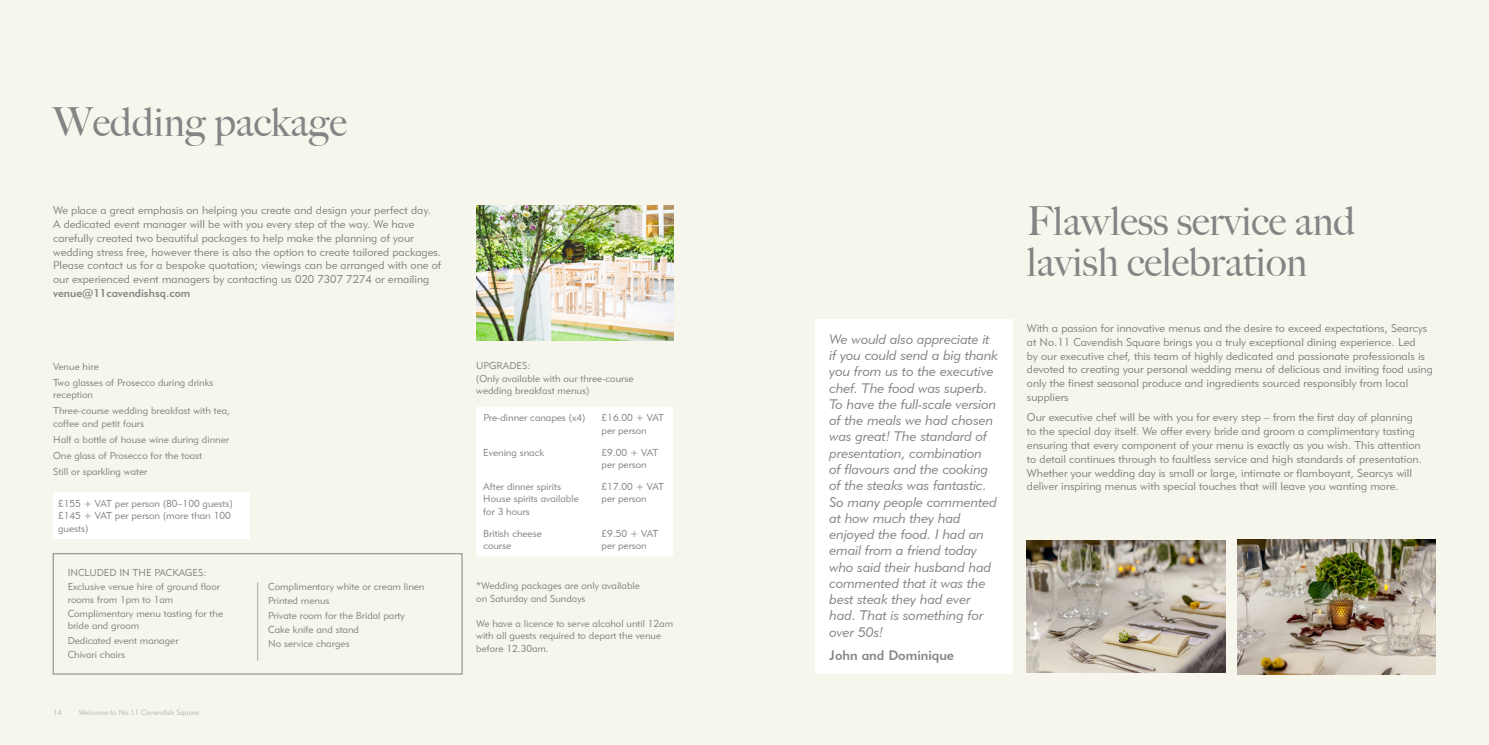
<style>
.page{position:relative;width:1489px;height:745px;background:#fff}
.page>*{position:absolute;margin:0;border:0;box-sizing:border-box;transform-origin:0 0}
.RS-body{font:500 40px/41.2px "Big Caslon";color:#858383}
.quote_2{font:13.75px/16.2px "Geometric 415 BT Lite Italic A";color:#858383}
.quote_2-2{font:13.75px "Geometric 415 BT Medium A";color:#858383}
.body{font:11.25px/13.8px "Geometric 415 BT Lite A";color:#858383}
.RS-body-2{font:11.25px/13.8px "Geometric 415 BT Lite A";color:#858383}
.RS-body-3{font:10px/12.5px "Geometric 415 BT Lite A";color:#858383}
.RS-capacity{font:10px "Geometric 415 BT Lite A";color:#858383}
.t1{font:7.5px "Geometric 415 BT Lite A";color:#b8b5b5}
.s1{font-family:"Geometric 415 BT Medium A"}
</style>
<div class="page">
<div style="left:0;top:0;width:744px;height:744px;background:#f6f6ed"></div>
<div style="left:744px;top:0;width:744px;height:744px;background:#f6f6ed"></div>
<div style="left:53px;top:492px;width:196px;height:46px;background:#fff"></div>
<div style="left:476px;top:407px;width:197px;height:148px;background:#fff"></div>
<hr style="left:476px;top:440px;width:118px;height:1px;background:#fcfdfa">
<hr style="left:594px;top:440px;width:79px;height:1px;background:#fcfdfa">
<hr style="left:476px;top:474px;width:118px;height:1px;background:#fcfdfa">
<hr style="left:594px;top:474px;width:79px;height:1px;background:#fcfdfa">
<hr style="left:476px;top:521px;width:118px;height:1px;background:#fcfdfa">
<hr style="left:594px;top:521px;width:79px;height:1px;background:#fcfdfa">
<hr style="left:476px;top:555px;width:118px;height:1px;background:#fcfdfa">
<hr style="left:594px;top:555px;width:79px;height:1px;background:#fcfdfa">
<img style="left:1026px;top:540px;width:198px;height:132px">
<img style="left:1237px;top:539px;width:198px;height:134px">
<div style="left:815px;top:319px;width:197px;height:354px;background:#fff"></div>
<img style="left:476px;top:206px;width:197px;height:134px">
<hr style="left:257px;top:582px;width:1px;height:78px;background:#b8b5b5">
<div style="left:53px;top:553px;width:409px;height:121px;border:1px solid #858383"></div>
<p class="RS-body" style="left:53px;top:101px;width:295px">Wedding package</p>
<p class="RS-body-2" style="left:53px;top:203px;width:389px">We place a great emphasis on helping you create and design your perfect day.<br>A dedicated event manager will be with you every step of the way. We have carefully created two beautiful packages to help make the planning of your wedding stress free, however there is also the option to create tailored packages.<br>Please contact us for a bespoke quotation; viewings can be arranged with one of our experienced event managers by contacting us 020 7307 7274 or emailing <span class="s1">venue@11cavendishsq.com</span></p>
<p class="RS-body-3" style="left:53px;top:357px;width:162px;line-height:16px">Venue hire<br>Two glasses of Prosecco during drinks</p>
<p class="RS-body-3" style="left:53px;top:386px;width:178px;line-height:16px">reception<br>Three-course wedding breakfast with tea,</p>
<p class="RS-body-3" style="left:53px;top:415px;width:177px;line-height:16px">coffee and petit fours<br>Half a bottle of house wine during dinner<br>One glass of Prosecco for the toast<br>Still or sparkling water</p>
<p class="RS-body-3" style="left:58px;top:496px;width:176px">£155 + VAT per person (80–100 guests)</p>
<p class="RS-body-3" style="left:58px;top:509px;width:174px">£145 + VAT per person (more than 100 guests)</p>
<p class="RS-capacity" style="left:68px;top:566px;width:140px">INCLUDED IN THE PACKAGES:</p>
<p class="RS-body-3" style="left:68px;top:580px;width:154px">Exclusive venue hire of ground floor rooms from 1pm to 1am</p>
<p class="RS-body-3" style="left:68px;top:606px;width:157px">Complimentary menu tasting for the bride and groom</p>
<p class="RS-body-3" style="left:68px;top:633px;width:112px">Dedicated event manager</p>
<p class="RS-body-3" style="left:68px;top:647px;width:59px">Chivari chairs</p>
<p class="t1" style="left:53px;top:707px;width:10px">14</p>
<p class="t1" style="left:79px;top:707px;width:122px">Welcome to No.11 Cavendish Square</p>
<p class="RS-body-3" style="left:268px;top:580px;width:158px">Complimentary white or cream linen</p>
<p class="RS-body-3" style="left:268px;top:594px;width:63px">Printed menus</p>
<p class="RS-body-3" style="left:268px;top:608px;width:138px">Private room for the Bridal party</p>
<p class="RS-body-3" style="left:268px;top:622px;width:92px">Cake knife and stand</p>
<p class="RS-body-3" style="left:268px;top:637px;width:83px">No service charges</p>
<p class="RS-capacity" style="left:476px;top:359px;width:56px">UPGRADES:</p>
<p class="RS-body-3" style="left:476px;top:372px;width:159px">(Only available with our three-course wedding breakfast menus)</p>
<p class="RS-body-3" style="left:483px;top:411px;width:103px">Pre-dinner canapes (x4)</p>
<p class="RS-body-3" style="left:601px;top:411px;width:64px">£16.00 + VAT per person</p>
<p class="RS-body-3" style="left:483px;top:445px;width:62px">Evening snack</p>
<p class="RS-body-3" style="left:601px;top:445px;width:58px">£9.00 + VAT per person</p>
<p class="RS-body-3" style="left:483px;top:479px;width:97px">After dinner spirits<br>House spirits available for 3 hours</p>
<p class="RS-body-3" style="left:601px;top:479px;width:64px">£17.00 + VAT per person</p>
<p class="RS-body-3" style="left:483px;top:526px;width:60px">British cheese course</p>
<p class="RS-body-3" style="left:601px;top:526px;width:58px">£9.50 + VAT per person</p>
<p class="RS-body-3" style="left:476px;top:579px;width:165px">*Wedding packages are only available on Saturday and Sundays</p>
<p class="RS-body-3" style="left:476px;top:616px;width:198px">We have a licence to serve alcohol until 12am with all guests required to depart the venue before 12.30am.</p>
<p class="quote_2" style="left:829px;top:330px;width:170px">We would also appreciate it if you could send a big thank you from us to the executive chef. The food was superb.<br>To have the full-scale version of the meals we had chosen was great! The standard of presentation, combination<br>of flavours and the cooking of the steaks was fantastic.<br>So many people commented at how much they had enjoyed the food. I had an email from a friend today who said their husband had commented that it was the best steak they had ever had. That is something for over 50s!</p>
<p class="quote_2-2" style="left:829px;top:646px;width:126px">John and Dominique</p>
<p class="RS-body" style="left:1026px;top:200px;width:330px">Flawless service and lavish celebration</p>
<p class="body" style="left:1026px;top:321px;width:407px">With a passion for innovative menus and the desire to exceed expectations, Searcys at No.11 Cavendish Square brings you a truly exceptional dining experience. Led<br>by our executive chef, this team of highly dedicated and passionate professionals is devoted to creating your personal wedding menu of delicious and inviting food using only the finest seasonal produce and ingredients sourced responsibly from local suppliers</p>
<p class="body" style="left:1026px;top:410px;width:396px">Our executive chef will be with you for every step – from the first day of planning to the special day itself. We offer every bride and groom a complimentary tasting ensuring that every component of your menu is exactly as you wish. This attention to detail continues through to faultless service and high standards of presentation.<br>Whether your wedding day is small or large, intimate or flamboyant, Searcys will deliver inspiring menus with special touches that will leave you wanting more.</p>
</div>
